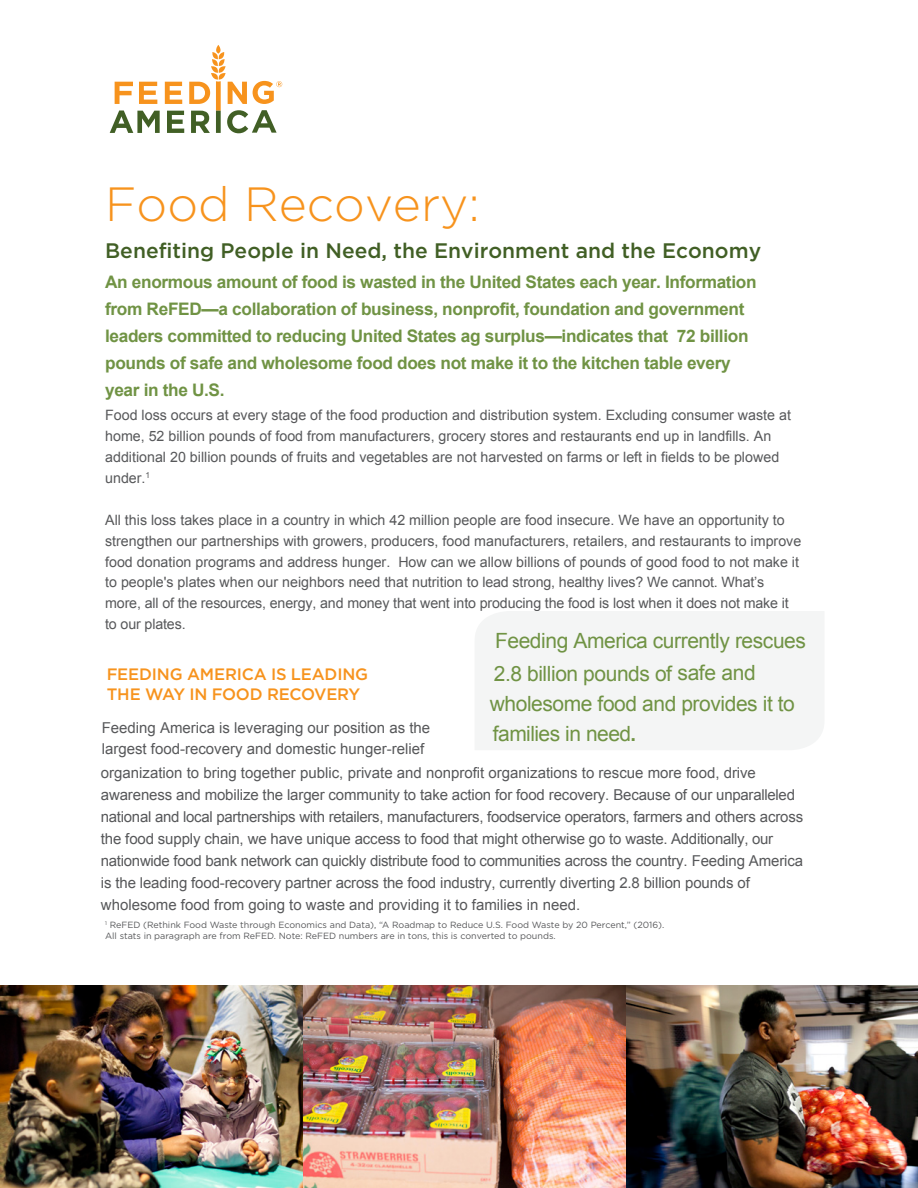
<style>
.page{position:relative;width:918px;height:1188px;background:#fff}
.page>*{position:absolute;margin:0;border:0;box-sizing:border-box;transform-origin:0 0}
.Body{font:300 48px "Gotham";color:#f7931d}
.Body-2{font:21px/33.8px "Arial";letter-spacing:-.02em;color:#709344}
.Body-3{font:500 21px "Gotham";color:#415f25}
.Body-4{font:700 17.25px/27px "Arial";letter-spacing:-.02em;color:#709344}
.Body-5{font:500 16.5px/20.7px "Gotham";letter-spacing:-.015em;color:#f7931d}
.Body-6{font:15px/21.9px "Arial";letter-spacing:-.01em;color:#57585a}
.Body-7{font:14.25px/20.7px "Arial";color:#57585a}
.t1{font:9px/10.8px "Gotham";color:#57585a}
.s1{font-family:"Gotham";font-weight:500}
</style>
<div class="page">
<svg style="left:110px;top:45px;width:172px;height:88px"></svg>
<img style="left:0;top:986px;width:303px;height:202px">
<img style="left:625px;top:986px;width:293px;height:202px">
<img style="left:303px;top:986px;width:322px;height:202px">
<div style="left:475px;top:611px;width:349px;height:139px;background:#f4f5f5"></div>
<p class="Body" style="left:105px;top:174px;width:376px">Food Recovery:</p>
<p class="Body-3" style="left:105px;top:236px;width:658px">Benefiting People in Need, the Environment and the Economy</p>
<p class="Body-4" style="left:105px;top:269px;width:653px">An enormous amount of food is wasted in the United States each year. Information from ReFED—a collaboration of business, nonprofit, foundation and government leaders committed to reducing United States ag surplus—indicates that 72 billion pounds of safe and wholesome food does not make it to the kitchen table every year in the U.S.</p>
<p class="Body-7" style="left:105px;top:405px;width:687px">Food loss occurs at every stage of the food production and distribution system. Excluding consumer waste at home, 52 billion pounds of food from manufacturers, grocery stores and restaurants end up in landfills. An additional 20 billion pounds of fruits and vegetables are not harvested on farms or left in fields to be plowed under.<sup>1</sup></p>
<p class="Body-7" style="left:105px;top:510px;width:698px">All this loss takes place in a country in which 42 million people are food insecure. We have an opportunity to strengthen our partnerships with growers, producers, food manufacturers, retailers, and restaurants to improve food donation programs and address hunger. How can we allow billions of pounds of good food to not make it to people's plates when our neighbors need that nutrition to lead strong, healthy lives? We cannot. What’s more, all of the resources, energy, and money that went into producing the food is lost when it does not make it to our plates.</p>
<p class="Body-5" style="left:107px;top:663px;width:263px">FEEDING AMERICA IS LEADING<br>THE WAY IN FOOD RECOVERY</p>
<p class="Body-6" style="left:102px;top:716px;width:330px">Feeding America is leveraging our position as the largest food-recovery and domestic hunger-relief</p>
<p class="Body-6" style="left:101px;top:762px;width:704px">organization to bring together public, private and nonprofit organizations to rescue more food, drive awareness and mobilize the larger community to take action for food recovery. Because of our unparalleled national and local partnerships with retailers, manufacturers, foodservice operators, farmers and others across the food supply chain, we have unique access to food that might otherwise go to waste. Additionally, our nationwide food bank network can quickly distribute food to communities across the country. Feeding America is the leading food-recovery partner across the food industry, currently diverting 2.8 billion pounds of wholesome food from going to waste and providing it to families in need.</p>
<p class="t1" style="left:105px;top:919px;width:561px"><sup>1</sup> ReFED (Rethink Food Waste through Economics and Data), “A Roadmap to Reduce U.S. Food Waste by 20 Percent,” (2016).<br>All stats in paragraph are from ReFED. Note: ReFED numbers are in tons, this is converted to pounds.</p>
<p class="Body-2" style="left:494px;top:623px;width:314px">Feeding America currently rescues<br>2.8 billion pounds of safe and</p>
<p class="Body-2" style="left:490px;top:689px;width:307px;line-height:29.2px">wholesome food and provides it to families in need<span class="s1">.</span></p>
</div>
